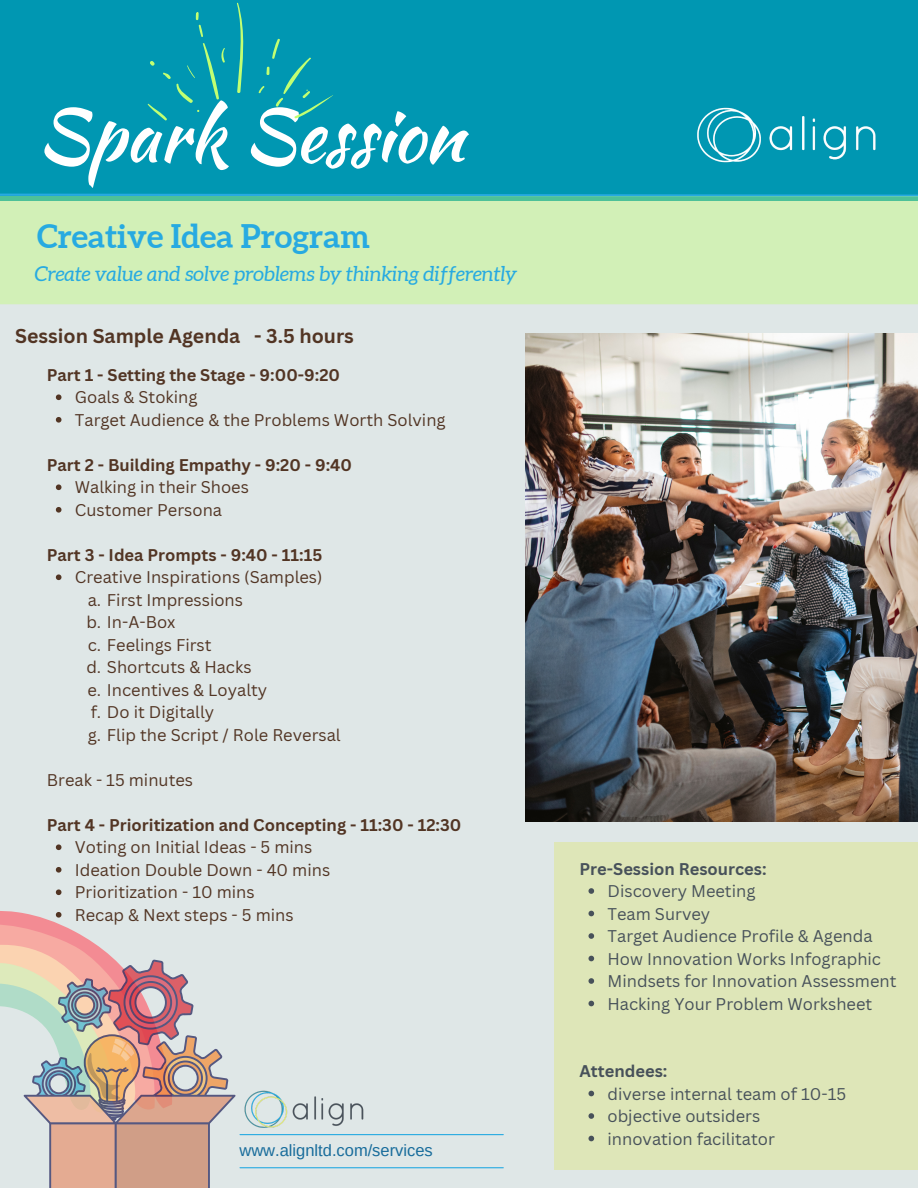
<style>
.page{position:relative;width:918px;height:1188px;background:#dfe7e7}
.page>*{position:absolute;margin:0;border:0;box-sizing:border-box;transform-origin:0 0}
.t1{font:73.05px "Kaushan Script";color:#fff}
.t2{font:700 32.55px "Aleo";color:#27aae1}
.t3{font:italic 20.55px "Aleo";color:#27aae1}
.t4{font:700 19.5px "Canva Sans";color:#523524}
.t5{font:16.5px/22.5px "Canva Sans";color:#523524}
.t6{font:16.5px/22.5px "Canva Sans";color:#47515a}
.t7{font:700 16.5px "Canva Sans";color:#523524}
.t8{font:700 16.5px "Canva Sans";color:#47515a}
.t9{font:16.5px "Arimo";color:#186c9b}
</style>
<div class="page">
<img style="left:244px;top:1090px;width:120px;height:38px">
<hr style="left:240px;top:1167px;width:263px;height:1px;background:#27aae1">
<hr style="left:240px;top:1134px;width:263px;height:1px;background:#27aae1">
<div style="left:0;top:0;width:918px;height:201px;background:#0097b2"></div>
<svg style="left:0;top:193px;width:918px;height:3px"></svg>
<div style="left:0;top:196px;width:918px;height:108px;background:#d2f0b7"></div>
<svg style="left:147px;top:2px;width:186px;height:119px"></svg>
<div style="left:583px;top:843px;width:335px;height:327px;background:#dee6b8"></div>
<div style="left:554px;top:843px;width:29px;height:327px;background:#dee6b8"></div>
<svg style="left:589px;top:888px;width:5px;height:6px"></svg>
<svg style="left:589px;top:911px;width:5px;height:5px"></svg>
<svg style="left:589px;top:933px;width:5px;height:6px"></svg>
<svg style="left:589px;top:956px;width:5px;height:5px"></svg>
<svg style="left:589px;top:978px;width:5px;height:6px"></svg>
<svg style="left:589px;top:1001px;width:5px;height:5px"></svg>
<svg style="left:589px;top:1091px;width:5px;height:5px"></svg>
<svg style="left:589px;top:1113px;width:5px;height:6px"></svg>
<svg style="left:589px;top:1136px;width:5px;height:5px"></svg>
<img style="left:697px;top:107px;width:179px;height:56px">
<img style="left:526px;top:333px;width:392px;height:488px">
<svg style="left:56px;top:394px;width:5px;height:6px"></svg>
<svg style="left:56px;top:417px;width:5px;height:6px"></svg>
<svg style="left:56px;top:484px;width:5px;height:6px"></svg>
<svg style="left:56px;top:507px;width:5px;height:6px"></svg>
<svg style="left:56px;top:574px;width:5px;height:6px"></svg>
<svg style="left:56px;top:844px;width:5px;height:6px"></svg>
<svg style="left:56px;top:867px;width:5px;height:6px"></svg>
<svg style="left:56px;top:889px;width:5px;height:6px"></svg>
<svg style="left:0;top:911px;width:236px;height:277px"></svg>
<h1 class="t1" style="left:37px;top:82px;width:428px">Spark Session</h1>
<h2 class="t2" style="left:37px;top:218px;width:334px">Creative Idea Program</h2>
<p class="t3" style="left:35px;top:262px;width:484px">Create value and solve problems by thinking differently</p>
<p class="t4" style="left:15px;top:322px;width:340px">Session Sample Agenda - 3.5 hours</p>
<p class="t7" style="left:47px;top:363px;width:295px">Part 1 - Setting the Stage - 9:00-9:20</p>
<p class="t5" style="left:75px;top:386px;width:372px">Goals &amp; Stoking<br>Target Audience &amp; the Problems Worth Solving</p>
<p class="t7" style="left:47px;top:453px;width:307px">Part 2 - Building Empathy - 9:20 - 9:40</p>
<p class="t5" style="left:75px;top:476px;width:176px">Walking in their Shoes<br>Customer Persona</p>
<p class="t7" style="left:47px;top:543px;width:277px">Part 3 - Idea Prompts - 9:40 - 11:15</p>
<p class="t5" style="left:86px;top:566px;width:256px;text-indent:-11px">Creative Inspirations (Samples)<br>a. First Impressions<br>b. In-A-Box<br>c. Feelings First<br>d. Shortcuts &amp; Hacks<br>e. Incentives &amp; Loyalty<br>f. Do it Digitally<br>g. Flip the Script / Role Reversal</p>
<p class="t5" style="left:47px;top:768px;width:148px">Break - 15 minutes</p>
<p class="t7" style="left:47px;top:813px;width:416px">Part 4 - Prioritization and Concepting - 11:30 - 12:30</p>
<p class="t5" style="left:75px;top:836px;width:257px">Voting on Initial Ideas - 5 mins<br>Ideation Double Down - 40 mins<br>Prioritization - 10 mins<br>Recap &amp; Next steps - 5 mins</p>
<p class="t9" style="left:239px;top:1141px;width:195px">www.alignltd.com/services</p>
<p class="t8" style="left:580px;top:857px;width:189px">Pre-Session Resources:</p>
<p class="t6" style="left:608px;top:880px;width:291px">Discovery Meeting<br>Team Survey<br>Target Audience Profile &amp; Agenda<br>How Innovation Works Infographic<br>Mindsets for Innovation Assessment<br>Hacking Your Problem Worksheet</p>
<p class="t8" style="left:580px;top:1060px;width:89px">Attendees:</p>
<p class="t6" style="left:608px;top:1082px;width:240px">diverse internal team of 10-15 objective outsiders innovation facilitator</p>
</div>
